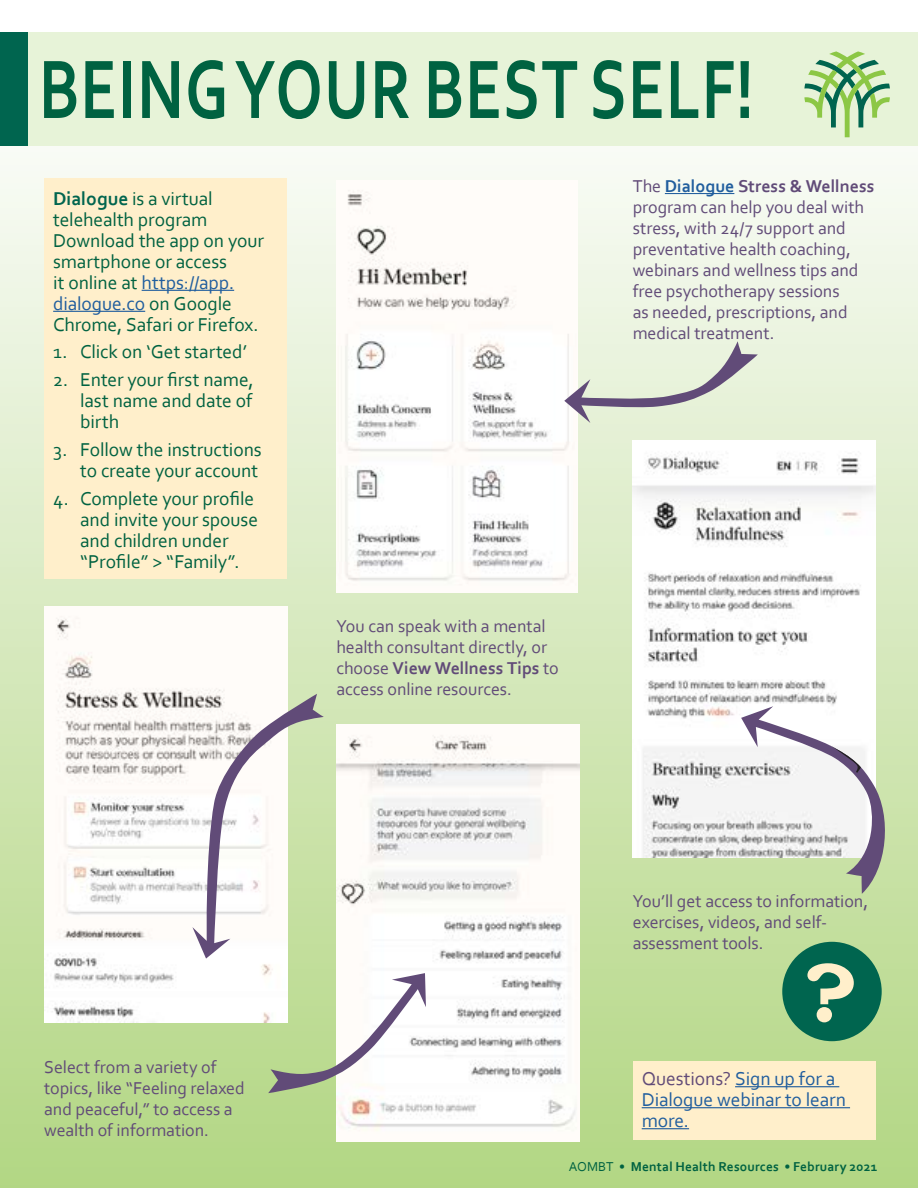
<style>
.page{position:relative;width:918px;height:1188px;background:#fff}
.page>*{position:absolute;margin:0;border:0;box-sizing:border-box;transform-origin:0 0}
.t1{font:700 87px "Corbel";letter-spacing:.02em;color:#006241;scale:.74 1}
.t2{font:700 84.3px "Bookman Old Style";color:#ffefcb}
.t3{font:19.5px/21px "Corbel";letter-spacing:-.005em;color:#006241}
.t4{font:19.5px/21px "Corbel";letter-spacing:-.005em;color:#215e9e}
.t5{font:18px/21px "Corbel";letter-spacing:-.005em;color:#614b78}
.t6{font:700 13.5px "Corbel";letter-spacing:.015em;color:#006241}
.s1{font-weight:700;color:#00654f}
.s2{color:#215e9e}
.s3{font-weight:700}
.s4{font-weight:700;color:#215e9e}
.s5{color:#614b78}
.s6{font-weight:400}
</style>
<div class="page">
<div style="left:0;top:0;width:918px;height:1188px;background:linear-gradient(to bottom,#fff,#b2d683)"></div>
<div style="left:0;top:32px;width:918px;height:114px;background:#e7f3d8"></div>
<hr style="left:665px;top:193px;width:69px;height:1px;background:#215e9e">
<div style="left:1px;top:32px;width:27px;height:114px;background:#00654f"></div>
<svg style="left:804px;top:51px;width:86px;height:86px"></svg>
<div style="left:44px;top:178px;width:243px;height:401px;background:#ffefcb"></div>
<hr style="left:142px;top:290px;width:92px;height:1px;background:#215e9e">
<hr style="left:53px;top:311px;width:92px;height:1px;background:#215e9e">
<img style="left:336px;top:180px;width:241px;height:413px">
<img style="left:44px;top:606px;width:243px;height:417px">
<img style="left:336px;top:724px;width:243px;height:418px">
<img style="left:633px;top:441px;width:243px;height:417px">
<svg style="left:564px;top:341px;width:194px;height:82px;background:#d7dccf"></svg>
<svg style="left:268px;top:973px;width:158px;height:120px"></svg>
<svg style="left:192px;top:694px;width:132px;height:265px"></svg>
<svg style="left:741px;top:706px;width:151px;height:188px"></svg>
<div style="left:633px;top:1061px;width:243px;height:79px;background:#ffefcb"></div>
<hr style="left:735px;top:1086px;width:104px;height:1px;background:#215e9e">
<hr style="left:642px;top:1107px;width:208px;height:1px;background:#215e9e">
<hr style="left:642px;top:1128px;width:47px;height:1px;background:#215e9e">
<div style="left:782px;top:942px;width:100px;height:99px;background:#00654f;border-radius:50%"></div>
<h1 class="t1" style="left:39px;top:35px;width:968px">BEING YOUR BEST SELF!</h1>
<p class="t3" style="left:53px;top:187px;width:212px"><span class="s1">Dialogue</span> is a virtual telehealth program<br>Download the app on your smartphone or access<br>it online at <span class="s2">https://app. dialogue.co</span> on Google<br>Chrome, Safari or Firefox.</p>
<p class="t3" style="left:53px;top:341px;width:196px">1. Click on ‘Get started’</p>
<p class="t3" style="left:80px;top:369px;width:175px;text-align:justify;text-indent:-27px">2. Enter your first name, last name and date of birth</p>
<p class="t3" style="left:53px;top:438px;width:210px;text-align:right">3. Follow the instructions to create your account</p>
<p class="t3" style="left:80px;top:487px;width:179px;text-indent:-27px">4. Complete your profile and invite your spouse and children under “Profile” &gt; “Family”.</p>
<p class="t5" style="left:336px;top:615px;width:224px">You can speak with a mental health consultant directly, or choose <span class="s3">View Wellness Tips</span> to access online resources.</p>
<p class="t5" style="left:633px;top:175px;width:243px">The <span class="s4">Dialogue</span> <span class="s3">Stress &amp; Wellness </span>program can help you deal with stress, with 24/7 support and preventative health coaching, webinars and wellness tips and free psychotherapy sessions<br>as needed, prescriptions, and medical treatment.</p>
<p class="t5" style="left:633px;top:890px;width:237px">You’ll get access to information, exercises, videos, and self&shy;assessment tools.</p>
<h2 class="t2" style="left:803px;top:932px;width:57px">?</h2>
<p class="t5" style="left:44px;top:1056px;width:202px">Select from a variety of topics, like “Feeling relaxed and peaceful,” to access a wealth of information.</p>
<p class="t4" style="left:642px;top:1067px;width:206px"><span class="s5">Questions?</span> Sign up for a<br>Dialogue webinar to learn more.</p>
<p class="t6" style="left:569px;top:1158px;width:310px"><span class="s6">AOMBT</span> • Mental Health Resources • February 2021</p>
</div>
